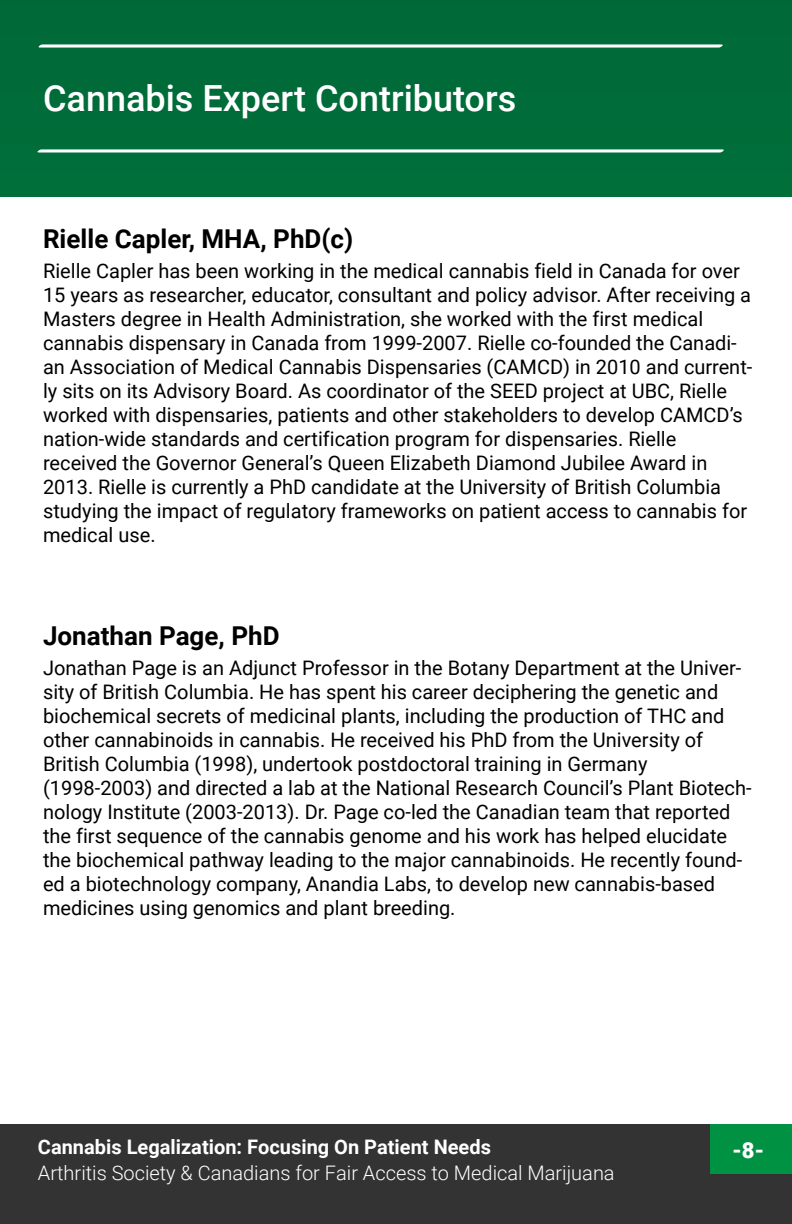
<style>
.page{position:relative;width:792px;height:1224px;background:#006c39}
.page>*{position:absolute;margin:0;border:0;box-sizing:border-box;transform-origin:0 0}
.t1{font:500 36px "Roboto";color:#fff}
.t2{font:700 26px "Roboto";color:#000}
.t3{font:900 22px "Roboto";color:#fff}
.t4{font:20px/24px "Roboto";color:#000}
.t5{font:300 20px "Roboto";color:#fff}
.t6{font:700 20px "Roboto";color:#fff}
</style>
<div class="page">
<div style="left:0;top:198px;width:792px;height:926px;background:#fff"></div>
<svg style="left:38px;top:44px;width:685px;height:4px;background:#c3dcd0"></svg>
<svg style="left:37px;top:149px;width:687px;height:4px;background:#c3ddd1"></svg>
<div style="left:0;top:1124px;width:710px;height:100px;background:#333"></div>
<div style="left:689px;top:1174px;width:103px;height:50px;background:#333"></div>
<h1 class="t1" style="left:43px;top:78px;width:475px">Cannabis Expert Contributors</h1>
<h2 class="t2" style="left:43px;top:224px;width:312px">Rielle Capler, MHA, PhD(c)</h2>
<p class="t4" style="left:43px;top:259px;width:711px">Rielle Capler has been working in the medical cannabis field in Canada for over 15 years as researcher, educator, consultant and policy advisor. After receiving a Masters degree in Health Administration, she worked with the first medical cannabis dispensary in Canada from 1999-2007. Rielle co-founded the Canadi&shy;an Association of Medical Cannabis Dispensaries (CAMCD) in 2010 and current&shy;ly sits on its Advisory Board. As coordinator of the SEED project at UBC, Rielle worked with dispensaries, patients and other stakeholders to develop CAMCD’s nation-wide standards and certification program for dispensaries. Rielle received the Governor General’s Queen Elizabeth Diamond Jubilee Award in 2013. Rielle is currently a PhD candidate at the University of British Columbia studying the impact of regulatory frameworks on patient access to cannabis for medical use.</p>
<h2 class="t2" style="left:43px;top:621px;width:238px">Jonathan Page, PhD</h2>
<p class="t4" style="left:43px;top:656px;width:710px">Jonathan Page is an Adjunct Professor in the Botany Department at the Univer&shy;sity of British Columbia. He has spent his career deciphering the genetic and biochemical secrets of medicinal plants, including the production of THC and other cannabinoids in cannabis. He received his PhD from the University of British Columbia (1998), undertook postdoctoral training in Germany (1998-2003) and directed a lab at the National Research Council’s Plant Biotech&shy;nology Institute (2003-2013). Dr. Page co-led the Canadian team that reported the first sequence of the cannabis genome and his work has helped elucidate the biochemical pathway leading to the major cannabinoids. He recently found&shy;ed a biotechnology company, Anandia Labs, to develop new cannabis-based medicines using genomics and plant breeding.</p>
<p class="t6" style="left:38px;top:1135px;width:454px">Cannabis Legalization: Focusing On Patient Needs</p>
<p class="t3" style="left:732px;top:1138px;width:34px">-8-</p>
<p class="t5" style="left:38px;top:1161px;width:578px">Arthritis Society &amp; Canadians for Fair Access to Medical Marijuana</p>
</div>
